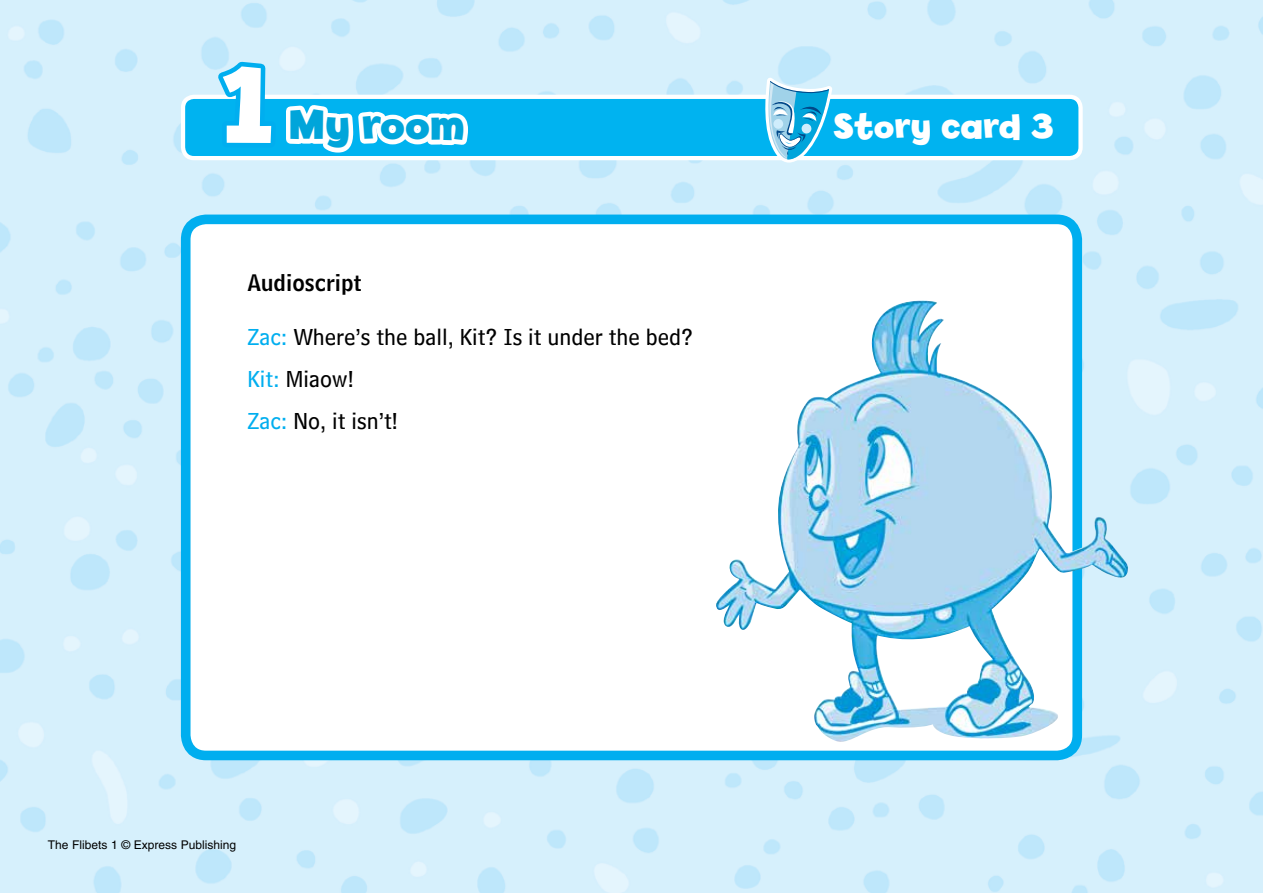
<style>
.page{position:relative;width:1263px;height:893px;background:#fff}
.page>*{position:absolute;margin:0;border:0;box-sizing:border-box;transform-origin:0 0}
.t1{font:700 108px "Billy";color:#fff}
.t2{font:700 42px "Billy";color:#00a5da}
.t3{font:700 34.8px "Billy";color:#fff}
.t4{font:24px/42px "Bell Centennial Std Sub Capt";color:#000}
.t5{font:22.5px "Bell Centennial Std Name Num";color:#000}
.t6{font:12px "Helvetica LT Std";color:#000}
.s1{color:#00aeef}
</style>
<div class="page">
<img style="left:0;top:0;width:1263px;height:893px">
<div style="left:183px;top:97px;width:897px;height:61px;background:#00b3f0;border-radius:11px"></div>
<div style="left:181px;top:95px;width:902px;height:65px;border:4px solid #fff;border-radius:11px"></div>
<svg style="left:762px;top:78px;width:70px;height:85px"></svg>
<div style="left:186px;top:219px;width:891px;height:536px;background:#fff;border-radius:20px"></div>
<div style="left:181px;top:215px;width:901px;height:545px;border:10px solid #00aeef;border-radius:20px"></div>
<img style="left:716px;top:301px;width:414px;height:443px">
<svg style="left:210px;top:57px;width:263px;height:118px"></svg>
<h1 class="t1" style="left:221px;top:39px;width:54px">1</h1>
<h2 class="t2" style="left:288px;top:99px;width:177px">My room</h2>
<p class="t5" style="left:247px;top:269px;width:115px">Audioscript</p>
<p class="t4" style="left:247px;top:316px;width:447px"><span class="s1">Zac:</span> Where’s the ball, Kit? Is it under the bed?<br><span class="s1">Kit:</span> Miaow!<br><span class="s1">Zac:</span> No, it isn’t!</p>
<h3 class="t3" style="left:833px;top:104px;width:223px">Story card 3</h3>
<p class="t6" style="left:48px;top:838px;width:190px">The Flibets 1 © Express Publishing</p>
</div>
